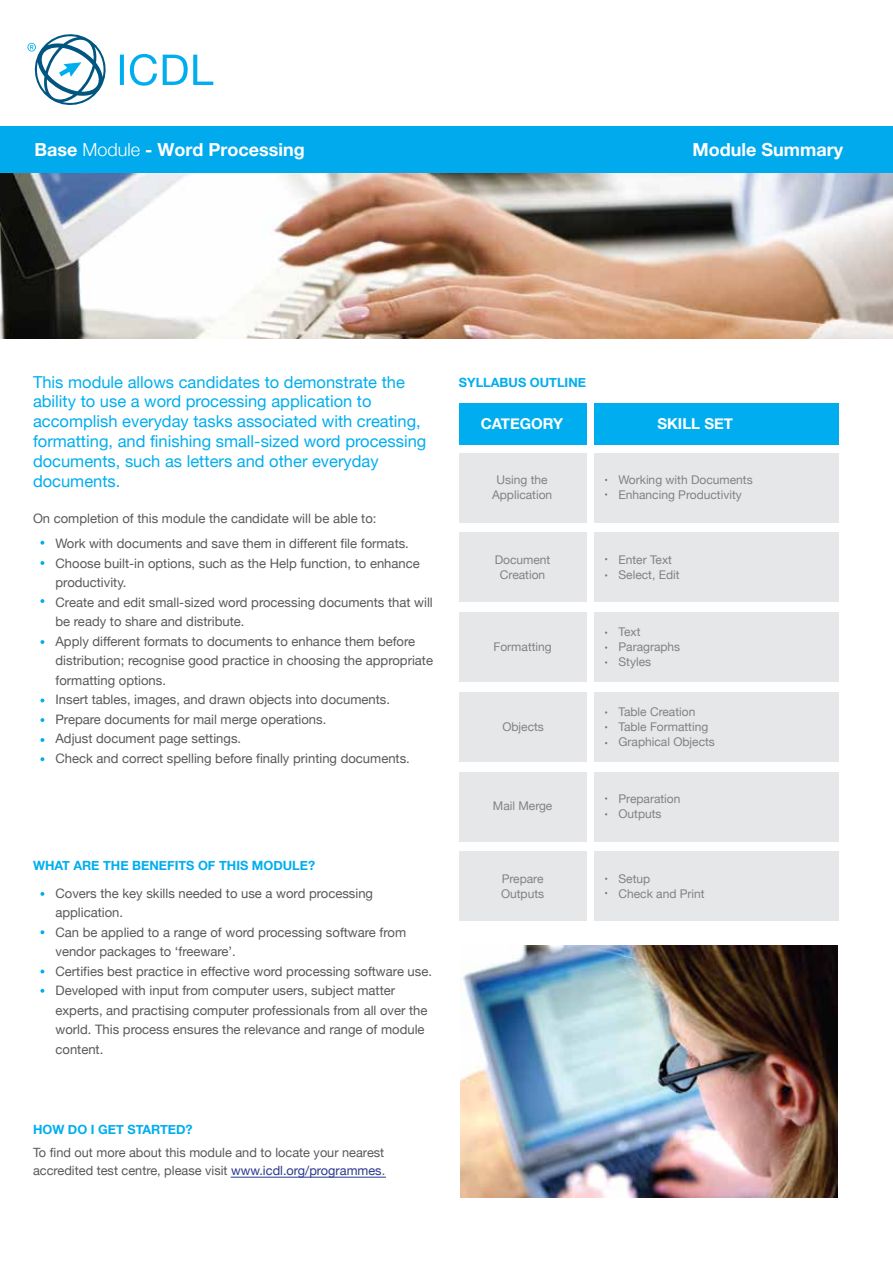
<style>
.page{position:relative;width:893px;height:1263px;background:#fff}
.page>*{position:absolute;margin:0;border:0;box-sizing:border-box;transform-origin:0 0}
.t1{font:700 18px "Helvetica Neue";color:#fff}
.t2{font:16.5px/19.8px "Helvetica Neue";color:#00aeef}
.t3{font:700 15px "Helvetica Neue";color:#fff}
.t4{font:13.05px/19.5px "Helvetica Neue";color:#58595b}
.t5{font:12.75px/18px "Helvetica Neue";color:#58595b}
.t6{font:700 12.75px "Helvetica Neue";color:#00aeef}
.t7{font:12px/15px "Helvetica Neue";color:#808285}
.s1{font-weight:300}
.s2{color:#2b3990}
</style>
<div class="page">
<div style="left:0;top:126px;width:893px;height:48px;background:#00aaec"></div>
<img style="left:0;top:174px;width:893px;height:165px">
<div style="left:459px;top:403px;width:127px;height:42px;background:#00aeef"></div>
<div style="left:459px;top:453px;width:127px;height:69px;background:#e6e7e8"></div>
<div style="left:594px;top:453px;width:244px;height:69px;background:#e6e7e8"></div>
<div style="left:459px;top:533px;width:127px;height:69px;background:#e6e7e8"></div>
<div style="left:594px;top:533px;width:244px;height:69px;background:#e6e7e8"></div>
<div style="left:459px;top:612px;width:127px;height:70px;background:#e6e7e8"></div>
<div style="left:594px;top:612px;width:244px;height:70px;background:#e6e7e8"></div>
<div style="left:459px;top:693px;width:127px;height:69px;background:#e6e7e8"></div>
<div style="left:594px;top:693px;width:244px;height:69px;background:#e6e7e8"></div>
<div style="left:459px;top:772px;width:127px;height:69px;background:#e6e7e8"></div>
<div style="left:594px;top:772px;width:244px;height:69px;background:#e6e7e8"></div>
<div style="left:594px;top:403px;width:244px;height:42px;background:#00aeef"></div>
<div style="left:459px;top:851px;width:127px;height:70px;background:#e6e7e8"></div>
<div style="left:594px;top:851px;width:244px;height:70px;background:#e6e7e8"></div>
<svg style="left:40px;top:541px;width:4px;height:4px"></svg>
<svg style="left:40px;top:561px;width:4px;height:4px"></svg>
<svg style="left:40px;top:599px;width:4px;height:4px"></svg>
<svg style="left:40px;top:640px;width:4px;height:4px"></svg>
<svg style="left:40px;top:698px;width:4px;height:4px"></svg>
<svg style="left:40px;top:718px;width:4px;height:4px"></svg>
<svg style="left:40px;top:738px;width:4px;height:4px"></svg>
<svg style="left:40px;top:757px;width:4px;height:4px"></svg>
<svg style="left:40px;top:892px;width:4px;height:4px"></svg>
<svg style="left:40px;top:930px;width:4px;height:4px"></svg>
<svg style="left:40px;top:969px;width:4px;height:4px"></svg>
<svg style="left:40px;top:989px;width:4px;height:4px"></svg>
<img style="left:460px;top:945px;width:378px;height:252px">
<hr style="left:231px;top:1177px;width:155px;height:1px;background:#21409a">
<svg style="left:120px;top:54px;width:93px;height:32px"></svg>
<svg style="left:27px;top:34px;width:79px;height:71px"></svg>
<p class="t1" style="left:34px;top:138px;width:272px">Base <span class="s1">Module</span> - Word Processing</p>
<p class="t1" style="left:692px;top:138px;width:152px">Module Summary</p>
<p class="t2" style="left:33px;top:372px;width:395px">This module allows candidates to demonstrate the ability to use a word processing application to accomplish everyday tasks associated with creating, formatting, and finishing small-sized word processing documents, such as letters and other everyday documents.</p>
<p class="t4" style="left:56px;top:505px;width:355px;line-height:25.5px;text-indent:-22px">On completion of this module the candidate will be able to:<br>Work with documents and save them in different file formats.</p>
<p class="t4" style="left:56px;top:553px;width:379px">Choose built-in options, such as the Help function, to enhance productivity.<br>Create and edit small-sized word processing documents that will be ready to share and distribute.<br>Apply different formats to documents to enhance them before distribution; recognise good practice in choosing the appropriate formatting options.<br>Insert tables, images, and drawn objects into documents.<br>Prepare documents for mail merge operations.<br>Adjust document page settings.<br>Check and correct spelling before finally printing documents.</p>
<p class="t6" style="left:33px;top:858px;width:284px">WHAT ARE THE BENEFITS OF THIS MODULE?</p>
<p class="t4" style="left:56px;top:883px;width:378px">Covers the key skills needed to use a word processing application.<br>Can be applied to a range of word processing software from vendor packages to ‘freeware’.<br>Certifies best practice in effective word processing software use.<br>Developed with input from computer users, subject matter experts, and practising computer professionals from all over the world. This process ensures the relevance and range of module content.</p>
<p class="t6" style="left:459px;top:374px;width:129px">SYLLABUS OUTLINE</p>
<p class="t3" style="left:481px;top:414px;width:84px">CATEGORY</p>
<p class="t3" style="left:657px;top:414px;width:77px">SKILL SET</p>
<p class="t7" style="left:492px;top:472px;width:62px;text-align:center">Using the<br>Application</p>
<p class="t7" style="left:495px;top:552px;width:57px;text-align:center">Document<br>Creation</p>
<p class="t7" style="left:494px;top:639px;width:60px">Formatting</p>
<p class="t7" style="left:502px;top:719px;width:43px">Objects</p>
<p class="t7" style="left:493px;top:798px;width:61px">Mail Merge</p>
<p class="t7" style="left:618px;top:472px;width:136px">Working with Documents<br>Enhancing Productivity</p>
<p class="t7" style="left:618px;top:552px;width:63px">Enter Text<br>Select, Edit</p>
<p class="t7" style="left:618px;top:624px;width:63px">Text<br>Paragraphs<br>Styles</p>
<p class="t7" style="left:618px;top:704px;width:98px">Table Creation<br>Table Formatting<br>Graphical Objects</p>
<p class="t7" style="left:618px;top:791px;width:64px">Preparation<br>Outputs</p>
<p class="t7" style="left:501px;top:871px;width:45px">Prepare<br>Outputs</p>
<p class="t7" style="left:618px;top:871px;width:88px">Setup<br>Check and Print</p>
<p class="t6" style="left:33px;top:1121px;width:161px">HOW DO I GET STARTED?</p>
<p class="t5" style="left:33px;top:1143px;width:354px">To find out more about this module and to locate your nearest accredited test centre, please visit <span class="s2">www.icdl.org/programmes</span>.</p>
</div>
